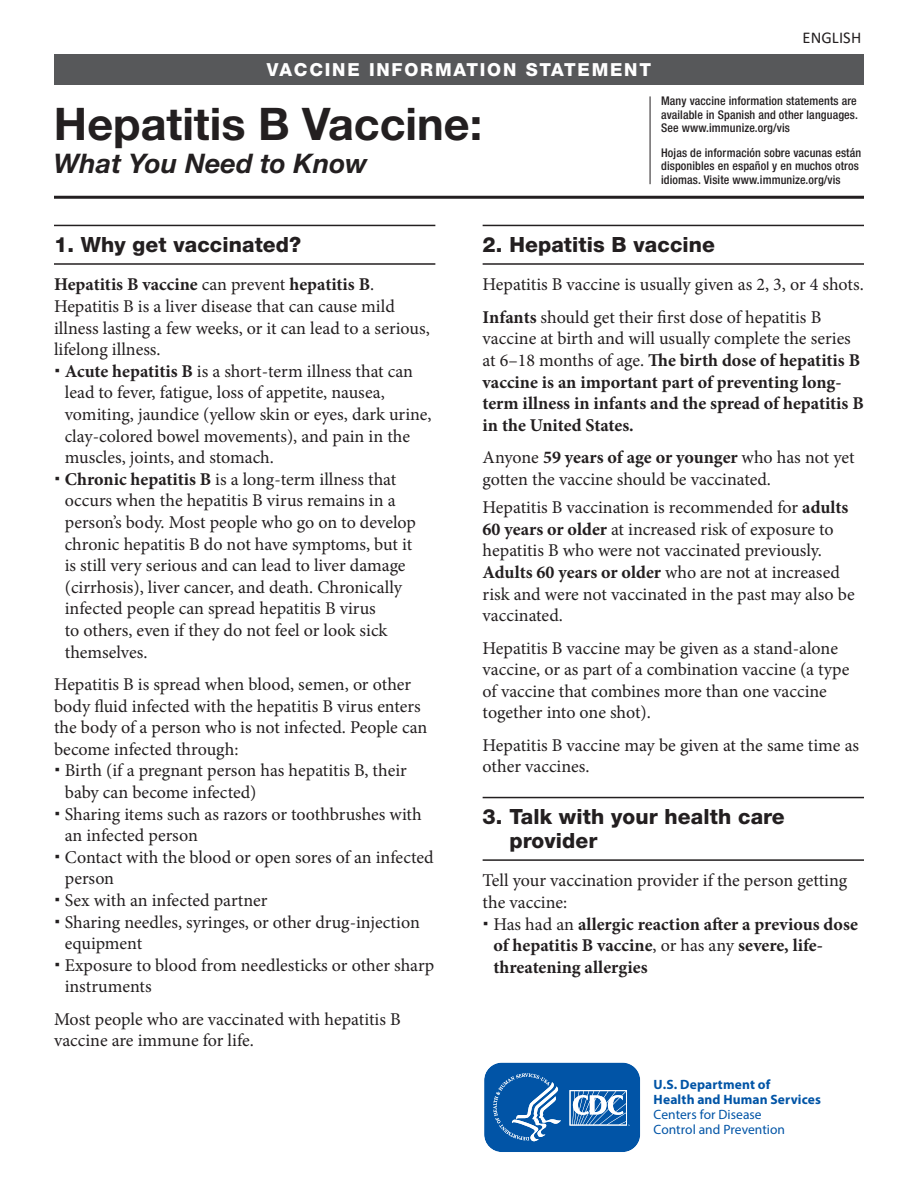
<style>
.page{position:relative;width:918px;height:1188px;background:#fff}
.page>*{position:absolute;margin:0;border:0;box-sizing:border-box;transform-origin:0 0}
.t1{font:700 45px "Helvetica Neue LT Std";color:#231f20}
.t2{font:italic 700 27px "Helvetica Neue LT Std";color:#231f20}
.t3{font:800 21px/24px "Helvetica Neue LT Std";letter-spacing:.005em;color:#231f20}
.t4{font:18px/21.6px "Minion Pro";color:#231f20}
.t5{font:700 18px/21.6px "Minion Pro";color:#231f20}
.t6{font:800 18px "Helvetica Neue LT Std";letter-spacing:.1em;color:#fff}
.t7{font:16.5px "Calibri";letter-spacing:.005em;color:#231f20}
.t8{font:700 13.5px/15px "Myriad Pro";letter-spacing:.01em;color:#0154a6}
.t9{font:13.5px/15px "Myriad Pro";color:#0154a6}
.t10{font:500 condensed 12px/13.5px "Helvetica Neue LT Std";letter-spacing:.01em;color:#231f20;text-align:justify}
.s1{font-weight:700}
.s2{font-weight:400}
</style>
<div class="page">
<hr style="left:650px;top:96px;width:1px;height:88px;background:#231f20">
<hr style="left:54px;top:196px;width:810px;height:3px;background:#231f20">
<svg style="left:484px;top:1062px;width:157px;height:90px;background:#296fb4"></svg>
<div style="left:54px;top:54px;width:810px;height:31px;background:#57585a"></div>
<hr style="left:54px;top:263px;width:381px;height:2px;background:#231f20">
<hr style="left:54px;top:225px;width:381px;height:1px;background:#231f20">
<hr style="left:483px;top:263px;width:381px;height:2px;background:#231f20">
<hr style="left:483px;top:225px;width:381px;height:1px;background:#231f20">
<hr style="left:483px;top:859px;width:381px;height:2px;background:#231f20">
<hr style="left:483px;top:797px;width:381px;height:1px;background:#231f20">
<h1 class="t6" style="left:267px;top:59px;width:386px">VACCINE INFORMATION STATEMENT</h1>
<h2 class="t1" style="left:54px;top:96px;width:430px">Hepatitis B Vaccine:</h2>
<h2 class="t2" style="left:54px;top:146px;width:315px">What You Need to Know</h2>
<p class="t7" style="left:803px;top:26px;width:60px">ENGLISH</p>
<p class="t10" style="left:661px;top:94px;width:198px">Many vaccine information statements are available in Spanish and other languages.<br>See www.immunize.org/vis</p>
<p class="t10" style="left:661px;top:146px;width:202px;text-align:left">Hojas de información sobre vacunas están disponibles en español y en muchos otros idiomas. Visite www.immunize.org/vis</p>
<h3 class="t3" style="left:54px;top:232px;width:249px">1. Why get vaccinated?</h3>
<p class="t4" style="left:54px;top:274px;width:377px"><span class="s1">Hepatitis B vaccine</span> can prevent <span class="s1">hepatitis B</span>.<br>Hepatitis B is a liver disease that can cause mild illness lasting a few weeks, or it can lead to a serious, lifelong illness.</p>
<p class="t4" style="left:65px;top:360px;width:368px"><span class="s1">Acute hepatitis B</span> is a short-term illness that can lead to fever, fatigue, loss of appetite, nausea, vomiting, jaundice (yellow skin or eyes, dark urine, clay-colored bowel movements), and pain in the muscles, joints, and stomach.</p>
<p class="t4" style="left:65px;top:468px;width:353px"><span class="s1">Chronic hepatitis B</span> is a long-term illness that occurs when the hepatitis B virus remains in a person’s body. Most people who go on to develop chronic hepatitis B do not have symptoms, but it is still very serious and can lead to liver damage (cirrhosis), liver cancer, and death. Chronically infected people can spread hepatitis B virus<br>to others, even if they do not feel or look sick themselves.</p>
<p class="t4" style="left:54px;top:674px;width:375px">Hepatitis B is spread when blood, semen, or other body fluid infected with the hepatitis B virus enters the body of a person who is not infected. People can become infected through:</p>
<p class="t4" style="left:65px;top:760px;width:344px">Birth (if a pregnant person has hepatitis B, their baby can become infected)</p>
<p class="t4" style="left:65px;top:803px;width:359px">Sharing items such as razors or toothbrushes with an infected person</p>
<p class="t4" style="left:65px;top:846px;width:370px">Contact with the blood or open sores of an infected person</p>
<p class="t4" style="left:65px;top:890px;width:204px">Sex with an infected partner</p>
<p class="t4" style="left:65px;top:911px;width:357px">Sharing needles, syringes, or other drug-injection equipment</p>
<p class="t4" style="left:65px;top:954px;width:371px">Exposure to blood from needlesticks or other sharp instruments</p>
<p class="t4" style="left:54px;top:1008px;width:348px">Most people who are vaccinated with hepatitis B vaccine are immune for life.</p>
<h3 class="t3" style="left:483px;top:232px;width:234px">2. Hepatitis B vaccine</h3>
<p class="t4" style="left:483px;top:274px;width:383px">Hepatitis B vaccine is usually given as 2, 3, or 4 shots.</p>
<p class="t5" style="left:483px;top:306px;width:383px">Infants <span class="s2">should get their first dose of hepatitis B vaccine at birth and will usually complete the series at 6–18 months of age.</span> The birth dose of hepatitis B vaccine is an important part of preventing long&shy;term illness in infants and the spread of hepatitis B in the United States.</p>
<p class="t4" style="left:483px;top:447px;width:373px">Anyone <span class="s1">59 years of age or younger</span> who has not yet gotten the vaccine should be vaccinated.</p>
<p class="t4" style="left:483px;top:497px;width:374px">Hepatitis B vaccination is recommended for <span class="s1">adults 60 years or older</span> at increased risk of exposure to hepatitis B who were not vaccinated previously.<br><span class="s1">Adults 60 years or older</span> who are not at increased risk and were not vaccinated in the past may also be vaccinated.</p>
<p class="t4" style="left:483px;top:637px;width:368px">Hepatitis B vaccine may be given as a stand-alone vaccine, or as part of a combination vaccine (a type of vaccine that combines more than one vaccine together into one shot).</p>
<p class="t4" style="left:483px;top:734px;width:378px">Hepatitis B vaccine may be given at the same time as other vaccines.</p>
<h3 class="t3" style="left:509px;top:805px;width:277px;text-indent:-27px">3. Talk with your health care provider</h3>
<p class="t4" style="left:483px;top:870px;width:366px">Tell your vaccination provider if the person getting the vaccine:</p>
<p class="t5" style="left:493px;top:913px;width:366px"><span class="s2">Has had an</span> allergic reaction after a previous dose of hepatitis B vaccine<span class="s2">, or has any</span> severe, life&shy;threatening allergies</p>
<p class="t8" style="left:654px;top:1077px;width:169px">U.S. Department of<br>Health and Human Services</p>
<p class="t9" style="left:654px;top:1107px;width:133px">Centers for Disease<br>Control and Prevention</p>
</div>
